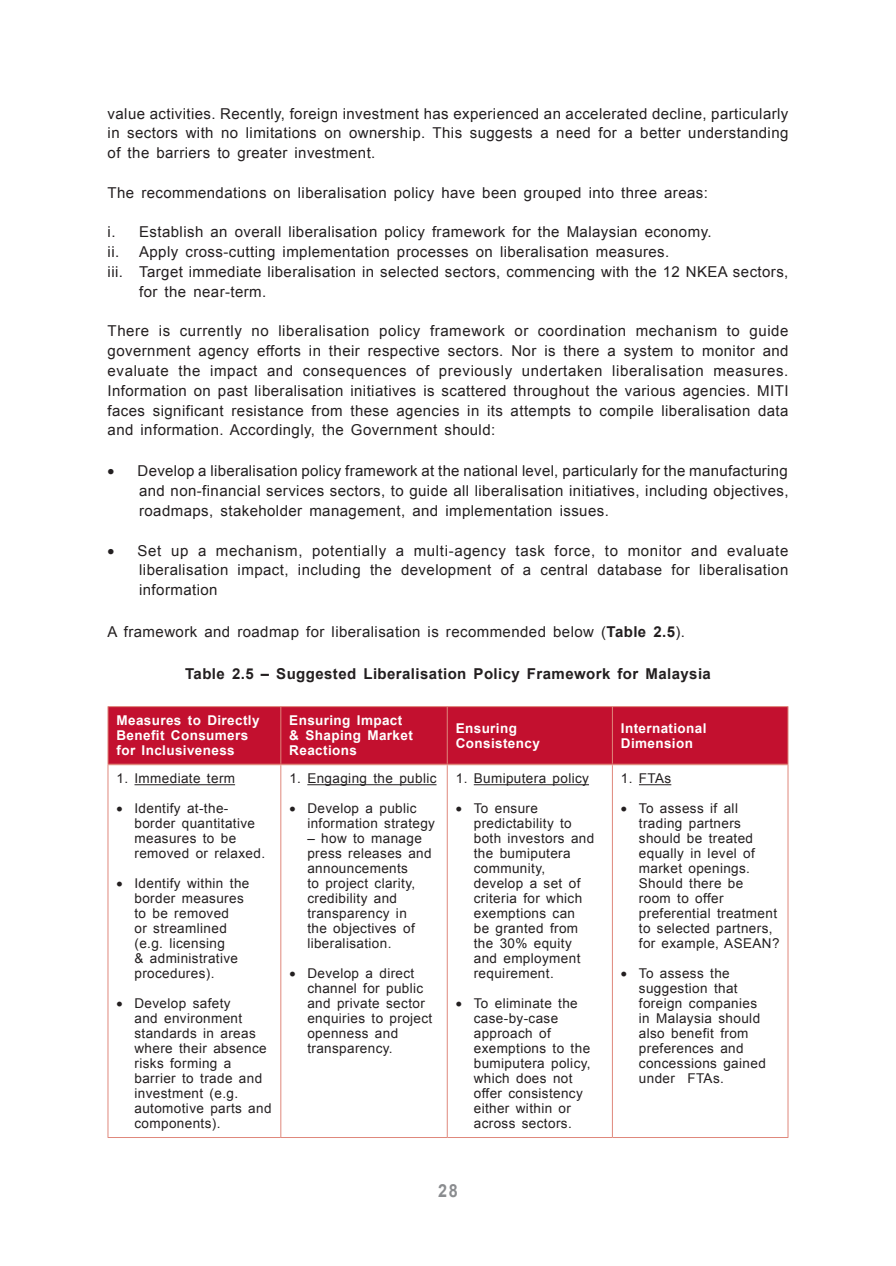
<style>
.page{position:relative;width:896px;height:1266px;background:#fff}
.page>*{position:absolute;margin:0;border:0;box-sizing:border-box;transform-origin:0 0}
.t1{font:700 18px "Arial";color:#8a8c8f;scale:.9 1}
.t2{font:15px/19.8px "Arial";letter-spacing:.03em;color:#231f20;text-align:justify}
.t3{font:700 15px "Arial";letter-spacing:.03em;color:#231f20}
.t4{font:13.5px/15px "Arial";letter-spacing:.03em;color:#231f20}
.t5{font:700 13.5px/15px "Arial";letter-spacing:.03em;color:#fff}
.s1{font-weight:700}
</style>
<div class="page">
<div style="left:109px;top:707px;width:678px;height:56px;background:#c3102f"></div>
<hr style="left:108px;top:706px;width:173px;height:1px;background:#df887c">
<hr style="left:108px;top:707px;width:1px;height:57px;background:#df887c">
<hr style="left:281px;top:706px;width:166px;height:1px;background:#df887c">
<hr style="left:280px;top:707px;width:1px;height:56px;background:#df887c">
<hr style="left:447px;top:706px;width:165px;height:1px;background:#df887c">
<hr style="left:447px;top:707px;width:1px;height:56px;background:#df887c">
<hr style="left:612px;top:706px;width:176px;height:1px;background:#df887c">
<hr style="left:612px;top:707px;width:1px;height:56px;background:#df887c">
<hr style="left:787px;top:707px;width:1px;height:57px;background:#df887c">
<hr style="left:108px;top:764px;width:1px;height:373px;background:#df887c">
<hr style="left:280px;top:765px;width:1px;height:372px;background:#df887c">
<hr style="left:447px;top:765px;width:1px;height:372px;background:#df887c">
<hr style="left:612px;top:765px;width:1px;height:372px;background:#df887c">
<hr style="left:787px;top:764px;width:1px;height:373px;background:#df887c">
<hr style="left:108px;top:763px;width:173px;height:2px;background:#df887c">
<hr style="left:281px;top:763px;width:166px;height:2px;background:#df887c">
<hr style="left:447px;top:763px;width:165px;height:2px;background:#df887c">
<hr style="left:612px;top:763px;width:175px;height:2px;background:#df887c">
<hr style="left:108px;top:1137px;width:173px;height:1px;background:#df887c">
<hr style="left:281px;top:1137px;width:166px;height:1px;background:#df887c">
<hr style="left:447px;top:1137px;width:165px;height:1px;background:#df887c">
<hr style="left:612px;top:1137px;width:176px;height:1px;background:#df887c">
<hr style="left:134px;top:784px;width:101px;height:1px;background:#231f20">
<hr style="left:307px;top:784px;width:129px;height:1px;background:#231f20">
<hr style="left:473px;top:784px;width:116px;height:1px;background:#231f20">
<hr style="left:639px;top:784px;width:32px;height:1px;background:#231f20">
<p class="t2" style="left:108px;top:103px;width:682px">value activities. Recently, foreign investment has experienced an accelerated decline, particularly in sectors with no limitations on ownership. This suggests a need for a better understanding of the barriers to greater investment.</p>
<p class="t2" style="left:108px;top:183px;width:601px">The recommendations on liberalisation policy have been grouped into three areas:</p>
<p class="t2" style="left:108px;top:222px;width:605px">i. Establish an overall liberalisation policy framework for the Malaysian economy.</p>
<p class="t2" style="left:108px;top:242px;width:563px">ii. Apply cross-cutting implementation processes on liberalisation measures.</p>
<p class="t2" style="left:108px;top:262px;width:682px">iii. Target immediate liberalisation in selected sectors, commencing with the 12 NKEA sectors,</p>
<p class="t2" style="left:139px;top:282px;width:129px">for the near-term.</p>
<p class="t2" style="left:108px;top:321px;width:682px">There is currently no liberalisation policy framework or coordination mechanism to guide government agency efforts in their respective sectors. Nor is there a system to monitor and evaluate the impact and consequences of previously undertaken liberalisation measures.<br>Information on past liberalisation initiatives is scattered throughout the various agencies. MITI faces significant resistance from these agencies in its attempts to compile liberalisation data and information. Accordingly, the Government should:</p>
<p class="t2" style="left:139px;top:461px;width:651px;text-indent:-32px">• Develop a liberalisation policy framework at the national level, particularly for the manufacturing and non-financial services sectors, to guide all liberalisation initiatives, including objectives, roadmaps, stakeholder management, and implementation issues.</p>
<p class="t2" style="left:139px;top:540px;width:650px;text-indent:-32px">• Set up a mechanism, potentially a multi-agency task force, to monitor and evaluate liberalisation impact, including the development of a central database for liberalisation information</p>
<p class="t2" style="left:108px;top:622px;width:579px">A framework and roadmap for liberalisation is recommended below (<span class="s1">Table 2.5</span>).</p>
<p class="t3" style="left:185px;top:664px;width:527px">Table 2.5 – Suggested Liberalisation Policy Framework for Malaysia</p>
<p class="t5" style="left:116px;top:713px;width:144px">Measures to Directly<br>Benefit Consumers for Inclusiveness</p>
<p class="t5" style="left:289px;top:713px;width:125px">Ensuring Impact &amp; Shaping Market<br>Reactions</p>
<p class="t5" style="left:455px;top:721px;width:86px">Ensuring<br>Consistency</p>
<p class="t5" style="left:620px;top:721px;width:87px">International<br>Dimension</p>
<p class="t4" style="left:116px;top:771px;width:120px">1. Immediate term</p>
<p class="t4" style="left:134px;top:801px;width:132px;text-indent:-18px">• Identify at-the&shy;border quantitative measures to be removed or relaxed.</p>
<p class="t4" style="left:134px;top:876px;width:116px;text-indent:-18px">• Identify within the border measures to be removed<br>or streamlined (e.g. licensing<br>&amp; administrative procedures).</p>
<p class="t4" style="left:134px;top:996px;width:138px;text-indent:-18px">• Develop safety<br>and environment standards in areas where their absence risks forming a barrier to trade and investment (e.g. automotive parts and components).</p>
<p class="t4" style="left:289px;top:771px;width:149px">1. Engaging the public</p>
<p class="t4" style="left:307px;top:801px;width:129px;text-indent:-18px">• Develop a public information strategy</p>
<p class="t4" style="left:307px;top:831px;width:126px">– how to manage press releases and announcements<br>to project clarity, credibility and transparency in<br>the objectives of liberalisation.</p>
<p class="t4" style="left:307px;top:966px;width:126px;text-indent:-18px">• Develop a direct channel for public and private sector enquiries to project openness and transparency.</p>
<p class="t4" style="left:455px;top:771px;width:135px">1. Bumiputera policy</p>
<p class="t4" style="left:473px;top:801px;width:122px;text-indent:-18px">• To ensure predictability to both investors and the bumiputera community, develop a set of criteria for which exemptions can<br>be granted from the 30% equity and employment requirement.</p>
<p class="t4" style="left:473px;top:996px;width:118px;text-indent:-18px">• To eliminate the case-by-case approach of exemptions to the bumiputera policy, which does not offer consistency either within or across sectors.</p>
<p class="t4" style="left:621px;top:771px;width:52px">1. FTAs</p>
<p class="t4" style="left:639px;top:801px;width:142px;text-indent:-18px">• To assess if all trading partners should be treated equally in level of market openings.<br>Should there be<br>room to offer preferential treatment to selected partners, for example, ASEAN?</p>
<p class="t4" style="left:639px;top:966px;width:128px;text-indent:-18px">• To assess the suggestion that foreign companies in Malaysia should also benefit from preferences and concessions gained under FTAs.</p>
<p class="t1" style="left:438px;top:1178px;width:23px">28</p>
</div>
